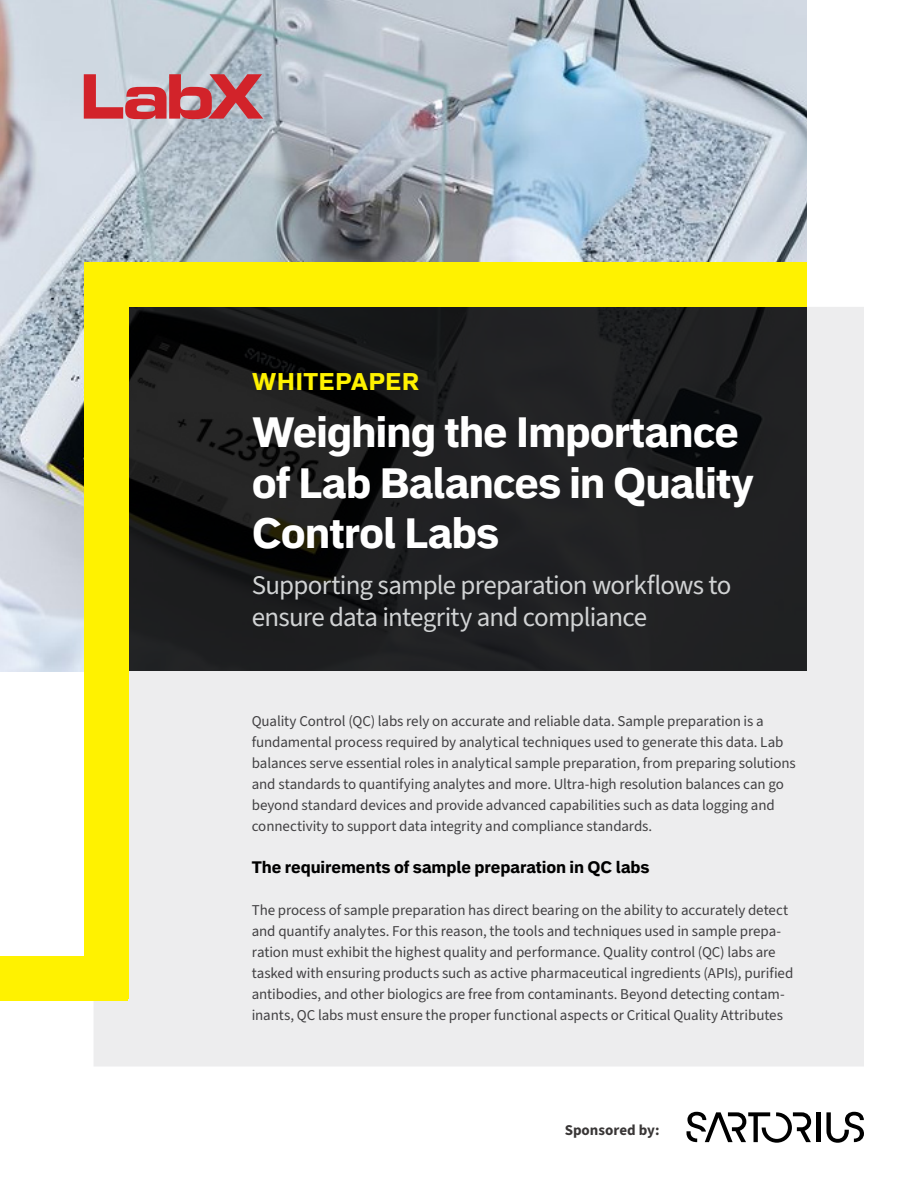
<style>
.page{position:relative;width:918px;height:1188px;background:#fff}
.page>*{position:absolute;margin:0;border:0;box-sizing:border-box;transform-origin:0 0}
.t1{font:700 expanded 42px/50.4px "Embarcadero MVB Pro";letter-spacing:-.025em;color:#fff}
.t2{font:27px/32.4px "Source Sans 3";letter-spacing:-.03em;color:#d1d3d4}
.t3{font:700 expanded 24px "Embarcadero MVB Pro";letter-spacing:.005em;color:#fff200}
.t4{font:700 expanded 16.5px "Embarcadero MVB Pro";letter-spacing:-.005em;color:#000}
.t5{font:15px/21px "Source Sans 3";letter-spacing:-.01em;color:#414042}
.t6{font:700 15px "Source Sans 3";color:#393636}
</style>
<div class="page">
<img style="left:0;top:0;width:807px;height:671px">
<div style="left:94px;top:307px;width:770px;height:759px;background:#ededee"></div>
<svg style="left:128px;top:307px;width:679px;height:364px;background:#1c1d1e"></svg>
<div style="left:816px;top:1112px;width:5px;height:30px;background:#000"></div>
<svg style="left:826px;top:1112px;width:38px;height:31px"></svg>
<svg style="left:687px;top:1112px;width:124px;height:31px"></svg>
<div style="left:84px;top:301px;width:44px;height:698px;background:#fff200"></div>
<div style="left:84px;top:262px;width:723px;height:45px;background:#fff200"></div>
<div style="left:0;top:956px;width:128px;height:45px;background:#fff200"></div>
<svg style="left:84px;top:74px;width:179px;height:45px;background:#c9727a"></svg>
<h3 class="t3" style="left:252px;top:364px;width:169px">WHITEPAPER</h3>
<h1 class="t1" style="left:252px;top:406px;width:503px">Weighing the Importance of Lab Balances in Quality<br>Control Labs</h1>
<h2 class="t2" style="left:252px;top:569px;width:481px">Supporting sample preparation workflows to ensure data integrity and compliance</h2>
<p class="t5" style="left:252px;top:711px;width:546px">Quality Control (QC) labs rely on accurate and reliable data. Sample preparation is a fundamental process required by analytical techniques used to generate this data. Lab balances serve essential roles in analytical sample preparation, from preparing solutions and standards to quantifying analytes and more. Ultra-high resolution balances can go beyond standard devices and provide advanced capabilities such as data logging and connectivity to support data integrity and compliance standards.</p>
<p class="t4" style="left:252px;top:855px;width:399px">The requirements of sample preparation in QC labs</p>
<p class="t5" style="left:252px;top:900px;width:543px">The process of sample preparation has direct bearing on the ability to accurately detect and quantify analytes. For this reason, the tools and techniques used in sample prepa&shy;ration must exhibit the highest quality and performance. Quality control (QC) labs are tasked with ensuring products such as active pharmaceutical ingredients (APIs), purified antibodies, and other biologics are free from contaminants. Beyond detecting contam&shy;inants, QC labs must ensure the proper functional aspects or Critical Quality Attributes</p>
<p class="t6" style="left:565px;top:1120px;width:96px">Sponsored by:</p>
</div>
